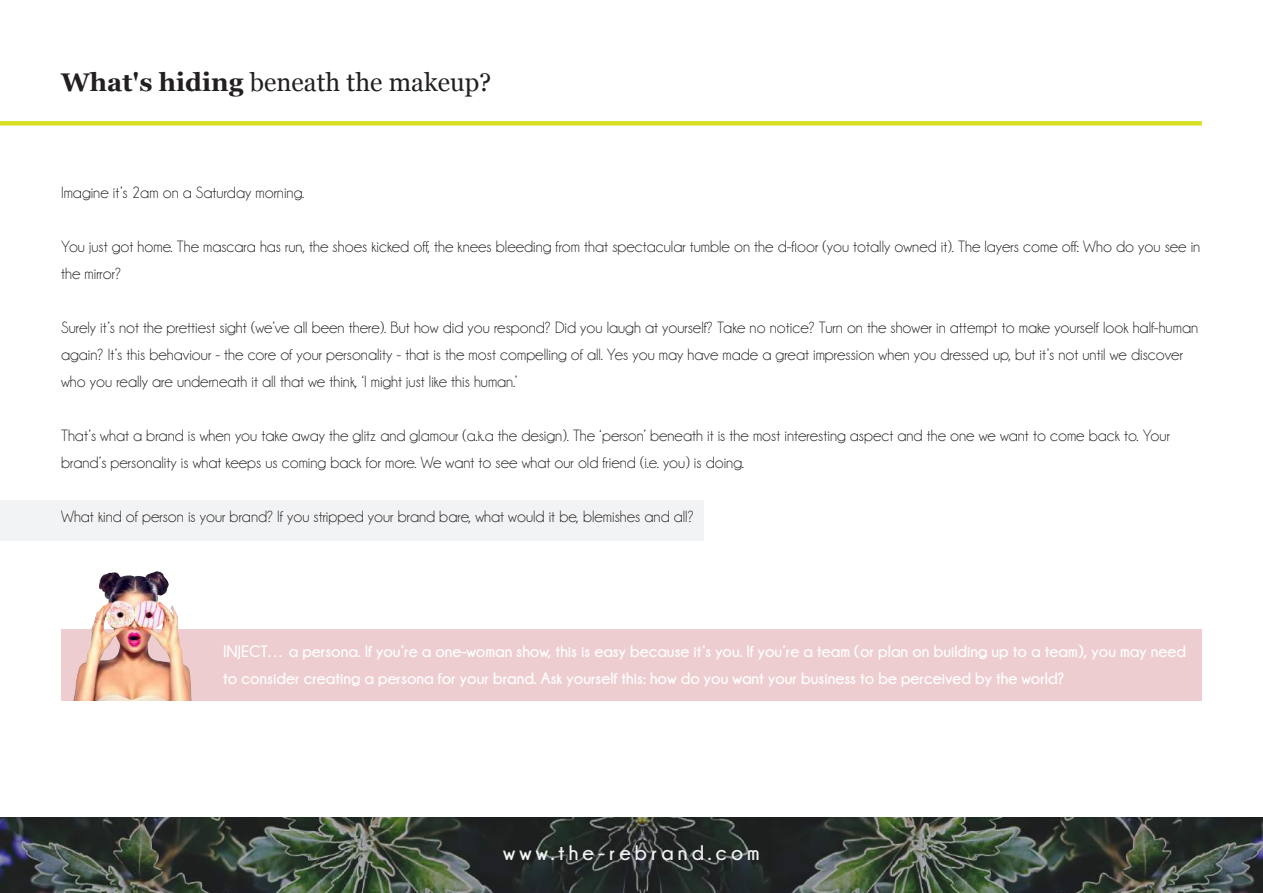
<style>
.page{position:relative;width:1263px;height:893px;background:#fff}
.page>*{position:absolute;margin:0;border:0;box-sizing:border-box;transform-origin:0 0}
.t1{font:25.5px "Georgia";color:#231f20}
.t2{font:700 21px "Champagne&Limousines";letter-spacing:.2em;color:#f2f3f4}
.t3{font:16.5px/27px "Champagne&Limousines";color:#231f20}
.t4{font:700 16.5px/27px "Champagne&Limousines";color:#fff}
.s1{font-weight:700}
</style>
<div class="page">
<div style="left:0;top:121px;width:1202px;height:5px;background:#d6df20"></div>
<img style="left:0;top:817px;width:1263px;height:76px">
<div style="left:0;top:500px;width:704px;height:40px;background:#f2f3f4"></div>
<div style="left:61px;top:629px;width:1141px;height:72px;background:#eecdd1"></div>
<img style="left:73px;top:571px;width:119px;height:130px">
<h1 class="t1" style="left:61px;top:63px;width:432px"><span class="s1">What s' hiding</span> beneath the makeup?</h1>
<p class="t3" style="left:61px;top:179px;width:245px">Imagine 2s’i t am on a Saturday morning.</p>
<p class="t3" style="left:61px;top:233px;width:1141px">You just got home. The mascara has run, the shoes kicked off, the knees bleeding from that spectacular tumble on the -d floor (you totally owned .)i t The layers come off: Who do you see in the mirror?</p>
<p class="t3" style="left:61px;top:314px;width:1138px">Surely s’i t not the prettiest sight (wev e’ all been there .) But how did you respond? Did you laugh at yourself? Take no notice? Turn on the shower in attempt to make yourself look half-human again? s’I t this behaviour - the core of your personality - that is the most compelling of all. Yes you may have made a great impression when you dressed up, but s’i t not until we discover who you really are underneath it all that we think I‘, might just like this human‘.</p>
<p class="t3" style="left:61px;top:422px;width:1110px">That s’ what a brand is when you take away the glitz and glamour a.k.a( the design .) The ‘person’ beneath isit the most interesting aspect and the one we want to come back to. Your brand s’ personality is what keeps us coming back for more. We want to see what our old friend .e. i( you) is doing.</p>
<p class="t3" style="left:61px;top:503px;width:634px">What kind of person is your brand? If you stripped your brand bare, what would it be, blemishes and all?</p>
<p class="t4" style="left:223px;top:637px;width:964px">INJECT… a persona If. you r e’ a one-woman show, this is easy because s’i t you If. you r e’ a team (or plan on building up to a team ,) you may need to consider creating a persona for your brand. Ask yourself this: how do you want your business to be perceived by the world?</p>
<p class="t2" style="left:503px;top:841px;width:258px">www.the-rebrand.com</p>
</div>
